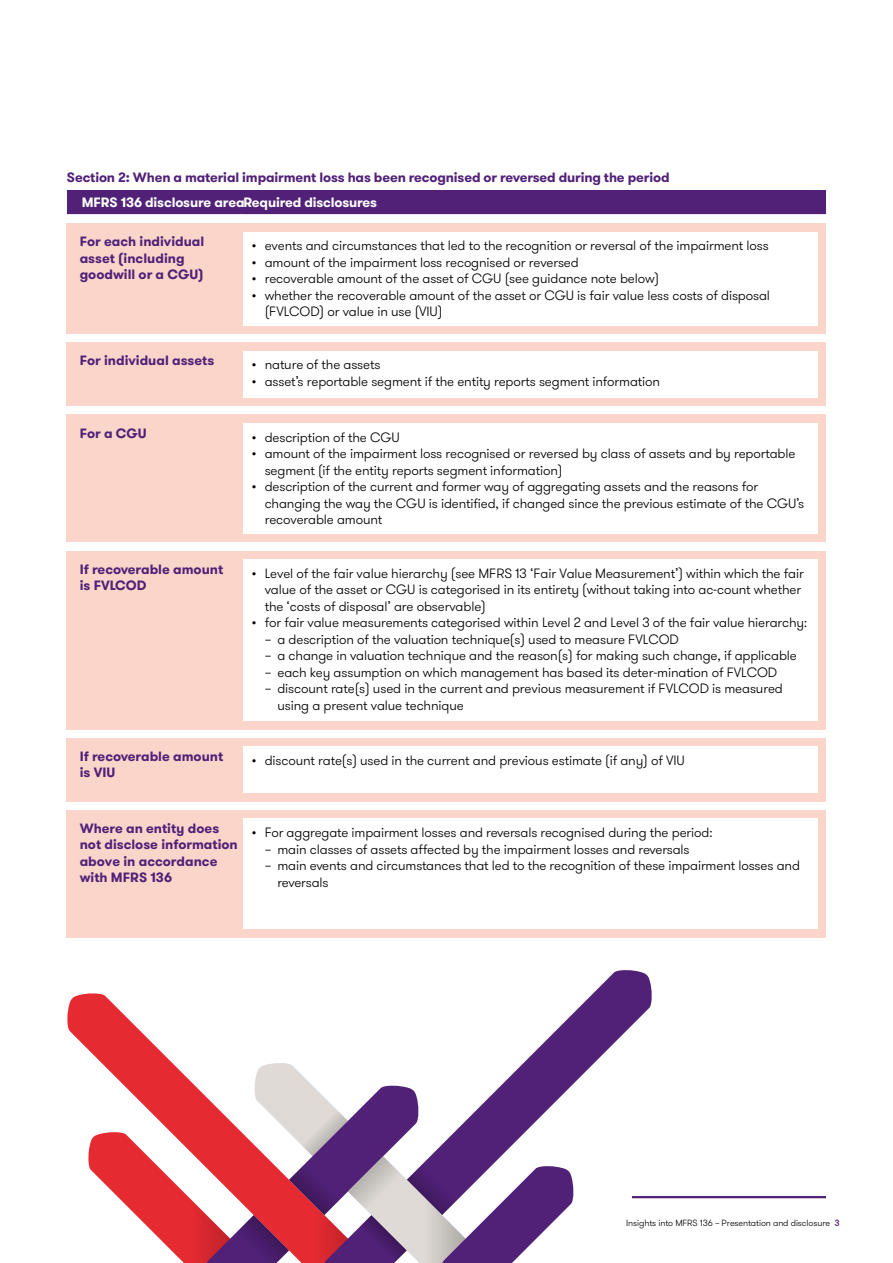
<style>
.page{position:relative;width:893px;height:1263px;background:#fff}
.page>*{position:absolute;margin:0;border:0;box-sizing:border-box;transform-origin:0 0}
.t1{font:300 13.5px/16.5px "GT Walsheim Pro";letter-spacing:-.01em;color:#000}
.t2{font:700 13.5px/16.5px "GT Walsheim Pro";color:#512178}
.t3{font:700 13.5px "GT Walsheim Pro";letter-spacing:-.01em;color:#fff}
.t4{font:300 9px "GT Walsheim Pro";letter-spacing:-.01em;color:#000}
.s1{font-weight:500;color:#512178}
</style>
<div class="page">
<hr style="left:632px;top:1196px;width:194px;height:2px;background:#512178">
<svg style="left:67px;top:993px;width:104px;height:69px;fill:#e62a32"></svg>
<svg style="left:524px;top:970px;width:128px;height:92px"></svg>
<svg style="left:88px;top:1062px;width:584px;height:201px"></svg>
<div style="left:67px;top:190px;width:759px;height:23px;background:#512178"></div>
<hr style="left:67px;top:213px;width:58px;height:1px;background:#512178">
<hr style="left:125px;top:213px;width:116px;height:1px;background:#512178">
<hr style="left:241px;top:213px;width:585px;height:1px;background:#512178">
<div style="left:67px;top:223px;width:759px;height:111px;background:#fbd5ca"></div>
<div style="left:67px;top:551px;width:759px;height:178px;background:#fbd5ca"></div>
<div style="left:67px;top:342px;width:759px;height:64px;background:#fbd5ca"></div>
<div style="left:67px;top:738px;width:759px;height:63px;background:#fbd5ca"></div>
<div style="left:67px;top:415px;width:759px;height:127px;background:#fbd5ca"></div>
<div style="left:67px;top:810px;width:759px;height:128px;background:#fbd5ca"></div>
<div style="left:243px;top:232px;width:574px;height:93px;background:#fff"></div>
<div style="left:243px;top:559px;width:574px;height:162px;background:#fff"></div>
<div style="left:243px;top:351px;width:574px;height:47px;background:#fff"></div>
<div style="left:243px;top:746px;width:574px;height:47px;background:#fff"></div>
<div style="left:243px;top:423px;width:574px;height:111px;background:#fff"></div>
<div style="left:243px;top:819px;width:574px;height:110px;background:#fff"></div>
<p class="t2" style="left:67px;top:169px;width:604px">Section 2: When a material impairment loss has been recognised or reversed during the period</p>
<p class="t3" style="left:82px;top:194px;width:297px">MFRS 136 disclosure area Required disclosures</p>
<p class="t2" style="left:80px;top:233px;width:126px">For each individual asset (including goodwill or a CGU)</p>
<p class="t1" style="left:252px;top:238px;width:518px">• events and circumstances that led to the recognition or reversal of the impairment loss</p>
<p class="t1" style="left:252px;top:254px;width:328px">• amount of the impairment loss recognised or reversed</p>
<p class="t1" style="left:252px;top:271px;width:409px">• recoverable amount of the asset of CGU (see guidance note below)</p>
<p class="t1" style="left:265px;top:287px;width:507px;text-indent:-13px">• whether the recoverable amount of the asset or CGU is fair value less costs of disposal (FVLCOD) or value in use (VIU)</p>
<p class="t2" style="left:80px;top:352px;width:136px">For individual assets</p>
<p class="t1" style="left:252px;top:357px;width:130px">• nature of the assets</p>
<p class="t1" style="left:252px;top:373px;width:410px">• asset’s reportable segment if the entity reports segment information</p>
<p class="t2" style="left:80px;top:425px;width:68px">For a CGU</p>
<p class="t1" style="left:252px;top:429px;width:149px">• description of the CGU</p>
<p class="t1" style="left:265px;top:446px;width:532px;text-indent:-13px">• amount of the impairment loss recognised or reversed by class of assets and by reportable segment (if the entity reports segment information)</p>
<p class="t1" style="left:265px;top:479px;width:541px;text-indent:-13px">• description of the current and former way of aggregating assets and the reasons for changing the way the CGU is identified, if changed since the previous estimate of the CGU’s recoverable amount</p>
<p class="t2" style="left:80px;top:561px;width:145px">If recoverable amount is FVLCOD</p>
<p class="t1" style="left:265px;top:565px;width:541px;text-indent:-13px">• Level of the fair value hierarchy (see MFRS 13 ‘Fair Value Measurement’) within which the fair value of the asset or CGU is categorised in its entirety (without taking into ac-count whether the ‘costs of disposal’ are observable)</p>
<p class="t1" style="left:252px;top:615px;width:557px">• for fair value measurements categorised within Level 2 and Level 3 of the fair value hierarchy:</p>
<p class="t1" style="left:265px;top:631px;width:416px">– a description of the valuation technique(s) used to measure FVLCOD</p>
<p class="t1" style="left:265px;top:648px;width:534px">– a change in valuation technique and the reason(s) for making such change, if applicable</p>
<p class="t1" style="left:265px;top:664px;width:514px">– each key assumption on which management has based its deter-mination of FVLCOD</p>
<p class="t1" style="left:277px;top:681px;width:507px;text-indent:-13px">– discount rate(s) used in the current and previous measurement if FVLCOD is measured using a present value technique</p>
<p class="t2" style="left:80px;top:748px;width:145px">If recoverable amount is VIU</p>
<p class="t1" style="left:252px;top:752px;width:434px">• discount rate(s) used in the current and previous estimate (if any) of VIU</p>
<p class="t2" style="left:80px;top:820px;width:160px">Where an entity does not disclose information above in accordance with MFRS 136</p>
<p class="t1" style="left:252px;top:825px;width:462px">• For aggregate impairment losses and reversals recognised during the period:</p>
<p class="t1" style="left:265px;top:841px;width:426px">– main classes of assets affected by the impairment losses and reversals</p>
<p class="t1" style="left:277px;top:858px;width:524px;text-indent:-13px">– main events and circumstances that led to the recognition of these impairment losses and reversals</p>
<p class="t4" style="left:626px;top:1217px;width:215px">Insights into MFRS 136 – Presentation and disclosure <span class="s1">3</span></p>
</div>
